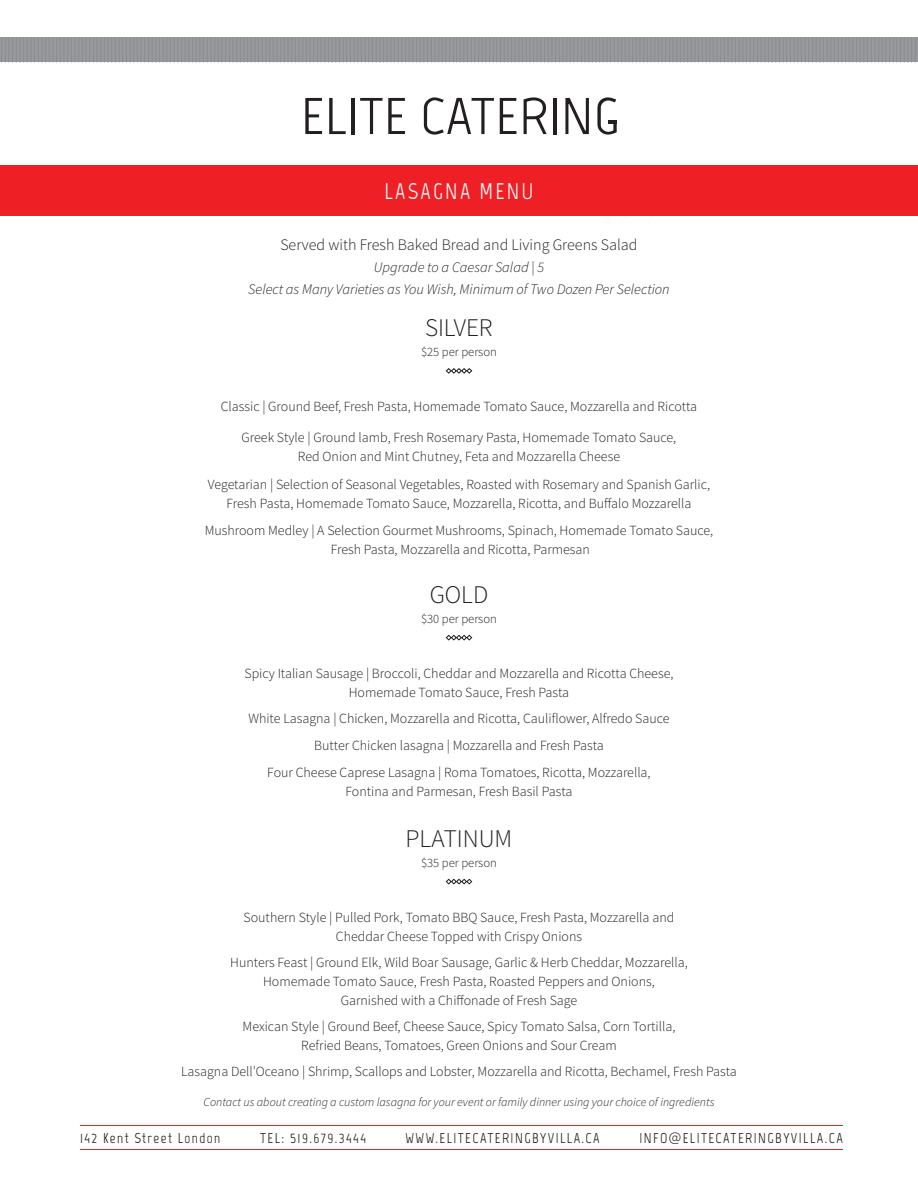
<style>
.page{position:relative;width:918px;height:1188px;background:#fff}
.page>*{position:absolute;margin:0;border:0;box-sizing:border-box;transform-origin:0 0}
.t1{font:51.6px "Marvel";color:#231f20;scale:1.14 1}
.t2{font:300 25.35px "Source Sans Pro";color:#231f20}
.t3{font:22.5px "Marvel";letter-spacing:.1em;color:#fff}
.t4{font:300 16.05px "Source Sans Pro";color:#231f20}
.t5{font:italic 300 14.55px "Source Sans Pro";color:#231f20}
.t6{font:14.25px "Marvel";letter-spacing:.1em;color:#231f20}
.t7{font:300 13.95px "Source Sans Pro";color:#231f20}
.t8{font:300 12.75px "Source Sans Pro";color:#231f20}
.t9{font:italic 300 12.15px "Source Sans Pro";color:#231f20}
</style>
<div class="page">
<svg style="left:603px;top:215px;width:78px;height:1px"></svg>
<div style="left:0;top:165px;width:918px;height:50px;background:#ee2026"></div>
<svg style="left:609px;top:121px;width:8px;height:3px"></svg>
<svg style="left:1px;top:38px;width:915px;height:24px;background:#939598"></svg>
<svg style="left:446px;top:368px;width:26px;height:6px"></svg>
<svg style="left:446px;top:635px;width:26px;height:6px"></svg>
<svg style="left:446px;top:879px;width:26px;height:5px"></svg>
<hr style="left:80px;top:1125px;width:762px;height:1px;background:#ee2026">
<hr style="left:80px;top:1149px;width:762px;height:1px;background:#ee2026">
<p class="t1" style="left:301px;top:85px;width:281px">ELITE CATERING</p>
<p class="t3" style="left:384px;top:178px;width:151px">LASAGNA MENU</p>
<p class="t4" style="left:280px;top:235px;width:359px">Served with Fresh Baked Bread and Living Greens Salad</p>
<p class="t5" style="left:374px;top:258px;width:172px">Upgrade to a Caesar Salad | 5</p>
<p class="t5" style="left:248px;top:280px;width:423px">Select as Many Varieties as You Wish, Minimum of Two Dozen Per Selection</p>
<p class="t2" style="left:425px;top:312px;width:69px">SILVER</p>
<p class="t8" style="left:421px;top:344px;width:77px">$25 per person</p>
<p class="t7" style="left:221px;top:398px;width:478px">Classic | Ground Beef, Fresh Pasta, Homemade Tomato Sauce, Mozzarella and Ricotta</p>
<p class="t7" style="left:242px;top:429px;width:436px">Greek Style | Ground lamb, Fresh Rosemary Pasta, Homemade Tomato Sauce,</p>
<p class="t7" style="left:298px;top:448px;width:324px">Red Onion and Mint Chutney, Feta and Mozzarella Cheese</p>
<p class="t7" style="left:208px;top:476px;width:504px">Vegetarian | Selection of Seasonal Vegetables, Roasted with Rosemary and Spanish Garlic,</p>
<p class="t7" style="left:227px;top:495px;width:466px">Fresh Pasta, Homemade Tomato Sauce, Mozzarella, Ricotta, and Buffalo Mozzarella</p>
<p class="t7" style="left:205px;top:522px;width:510px">Mushroom Medley | A Selection Gourmet Mushrooms, Spinach, Homemade Tomato Sauce,</p>
<p class="t7" style="left:331px;top:541px;width:261px">Fresh Pasta, Mozzarella and Ricotta, Parmesan</p>
<p class="t2" style="left:430px;top:579px;width:60px">GOLD</p>
<p class="t8" style="left:421px;top:611px;width:77px">$30 per person</p>
<p class="t7" style="left:245px;top:665px;width:431px">Spicy Italian Sausage | Broccoli, Cheddar and Mozzarella and Ricotta Cheese,</p>
<p class="t7" style="left:349px;top:684px;width:222px">Homemade Tomato Sauce, Fresh Pasta</p>
<p class="t7" style="left:248px;top:710px;width:423px">White Lasagna | Chicken, Mozzarella and Ricotta, Cauliflower, Alfredo Sauce</p>
<p class="t7" style="left:314px;top:737px;width:291px">Butter Chicken lasagna | Mozzarella and Fresh Pasta</p>
<p class="t7" style="left:267px;top:763px;width:385px">Four Cheese Caprese Lasagna | Roma Tomatoes, Ricotta, Mozzarella,</p>
<p class="t7" style="left:346px;top:783px;width:228px">Fontina and Parmesan, Fresh Basil Pasta</p>
<p class="t2" style="left:406px;top:823px;width:108px">PLATINUM</p>
<p class="t8" style="left:421px;top:855px;width:77px">$35 per person</p>
<p class="t7" style="left:244px;top:909px;width:432px">Southern Style | Pulled Pork, Tomato BBQ Sauce, Fresh Pasta, Mozzarella and</p>
<p class="t7" style="left:336px;top:928px;width:248px">Cheddar Cheese Topped with Crispy Onions</p>
<p class="t7" style="left:230px;top:954px;width:459px">Hunters Feast | Ground Elk, Wild Boar Sausage, Garlic &amp; Herb Cheddar, Mozzarella,</p>
<p class="t7" style="left:263px;top:973px;width:393px">Homemade Tomato Sauce, Fresh Pasta, Roasted Peppers and Onions,</p>
<p class="t7" style="left:341px;top:992px;width:238px">Garnished with a Chiffonade of Fresh Sage</p>
<p class="t7" style="left:243px;top:1018px;width:434px">Mexican Style | Ground Beef, Cheese Sauce, Spicy Tomato Salsa, Corn Tortilla,</p>
<p class="t7" style="left:301px;top:1037px;width:317px">Refried Beans, Tomatoes, Green Onions and Sour Cream</p>
<p class="t7" style="left:181px;top:1063px;width:557px">Lasagna Dell’Oceano | Shrimp, Scallops and Lobster, Mozzarella and Ricotta, Bechamel, Fresh Pasta</p>
<p class="t9" style="left:204px;top:1095px;width:512px">Contact us about creating a custom lasagna for your event or family dinner using your choice of ingredients</p>
<p class="t6" style="left:80px;top:1129px;width:142px">142 Kent Street London</p>
<p class="t6" style="left:260px;top:1129px;width:107px">TEL: 519.679.3444</p>
<p class="t6" style="left:406px;top:1129px;width:196px">WWW.ELITECATERINGBYVILLA.CA</p>
<p class="t6" style="left:640px;top:1129px;width:205px">INFO@ELITECATERINGBYVILLA.CA</p>
</div>
